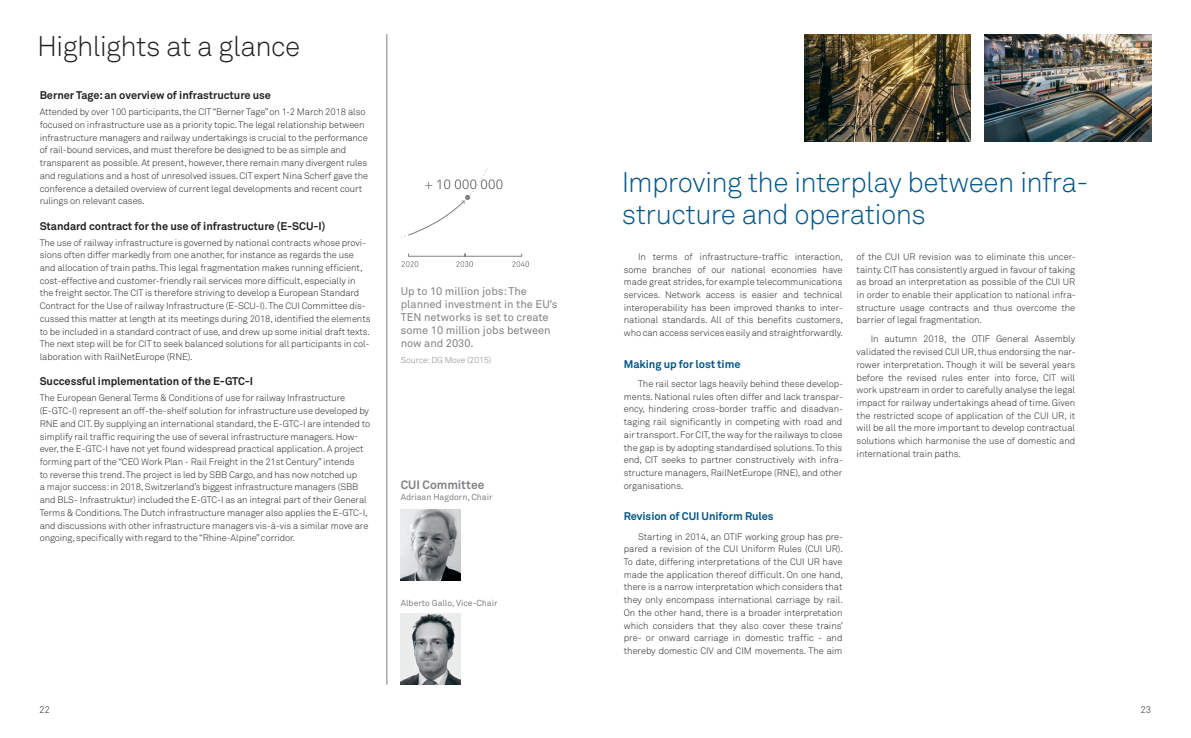
<style>
.page{position:relative;width:1191px;height:738px;background:#fff}
.page>*{position:absolute;margin:0;border:0;box-sizing:border-box;transform-origin:0 0}
.t1{font:300 28px/32px "Akkurat";letter-spacing:-.02em;color:#058}
.t2{font:300 28px "Akkurat";letter-spacing:-.025em;color:#231f20}
.t3{font:700 12px "Akkurat";letter-spacing:-.005em;color:#808285}
.t4{font:700 11px "Akkurat";letter-spacing:-.005em;color:#231f20}
.t5{font:11px/13.2px "Akkurat";color:#808285}
.t6{font:700 11px "Akkurat";letter-spacing:-.005em;color:#058}
.t7{font:300 9.5px "Akkurat";color:#231f20}
.t8{font:300 9.3px/12.7px "Akkurat";letter-spacing:-.01em;color:#231f20;text-align:justify}
.t9{font:8.6px "Akkurat";color:#808285}
.t10{font:300 8.5px "Akkurat";color:#808285}
</style>
<div class="page">
<img style="left:985px;top:34px;width:166px;height:108px">
<img style="left:804px;top:34px;width:166px;height:108px">
<hr style="left:386px;top:34px;width:1px;height:650px;background:#808285">
<img style="left:401px;top:509px;width:59px;height:71px">
<img style="left:401px;top:613px;width:59px;height:71px">
<svg style="left:401px;top:168px;width:128px;height:99px"></svg>
<h1 class="t2" style="left:37px;top:29px;width:264px">Highlights at a glance</h1>
<p class="t4" style="left:40px;top:88px;width:233px">Berner Tage: an overview of infrastructure use</p>
<p class="t8" style="left:40px;top:106px;width:330px;text-align:left">Attended by over 100 participants, the CIT “Berner Tage” on 1-2 March 2018 also focused on infrastructure use as a priority topic. The legal relationship between infrastructure managers and railway undertakings is crucial to the performance of rail-bound services, and must therefore be designed to be as simple and transparent as possible. At present, however, there remain many divergent rules and regulations and a host of unresolved issues. CIT expert Nina Scherf gave the conference a detailed overview of current legal developments and recent court rulings on relevant cases.</p>
<p class="t4" style="left:40px;top:219px;width:287px">Standard contract for the use of infrastructure (E-SCU-I)</p>
<p class="t8" style="left:40px;top:236px;width:332px;text-align:left">The use of railway infrastructure is governed by national contracts whose provi&shy;sions often differ markedly from one another, for instance as regards the use and allocation of train paths. This legal fragmentation makes running efficient, cost-effective and customer-friendly rail services more difficult, especially in the freight sector. The CIT is therefore striving to develop a European Standard Contract for the Use of railway Infrastructure (E-SCU-I). The CUI Committee dis&shy;cussed this matter at length at its meetings during 2018, identified the elements to be included in a standard contract of use, and drew up some initial draft texts.<br>The next step will be for CIT to seek balanced solutions for all participants in col&shy;laboration with RailNetEurope (RNE).</p>
<p class="t4" style="left:40px;top:374px;width:215px">Successful implementation of the E-GTC-I</p>
<p class="t8" style="left:40px;top:391px;width:332px;text-align:left">The European General Terms &amp; Conditions of use for railway Infrastructure (E-GTC-I) represent an off-the-shelf solution for infrastructure use developed by RNE and CIT. By supplying an international standard, the E-GTC-I are intended to simplify rail traffic requiring the use of several infrastructure managers. How&shy;ever, the E-GTC-I have not yet found widespread practical application. A project forming part of the “CEO Work Plan - Rail Freight in the 21st Century” intends<br>to reverse this trend. The project is led by SBB Cargo, and has now notched up<br>a major success: in 2018, Switzerland’s biggest infrastructure managers (SBB and BLS- Infrastruktur) included the E-GTC-I as an integral part of their General Terms &amp; Conditions. The Dutch infrastructure manager also applies the E-GTC-I, and discussions with other infrastructure managers vis-à-vis a similar move are ongoing, specifically with regard to the “Rhine-Alpine” corridor.</p>
<p class="t5" style="left:401px;top:284px;width:158px">Up to 10 million jobs: The planned investment in the EU’s<br>TEN networks is set to create some 10 million jobs between now and 2030.</p>
<p class="t10" style="left:401px;top:355px;width:92px">Source: DG Move (2015)</p>
<p class="t3" style="left:401px;top:477px;width:85px">CUI Committee</p>
<p class="t9" style="left:401px;top:491px;width:93px">Adriaan Hagdorn, Chair</p>
<p class="t9" style="left:401px;top:597px;width:98px">Alberto Gallo, Vice-Chair</p>
<h1 class="t1" style="left:621px;top:167px;width:468px">Improving the interplay between infra&shy;structure and operations</h1>
<p class="t8" style="left:624px;top:250px;width:221px;text-indent:14px">In terms of infrastructure-traffic interaction, some branches of our national economies have made great strides, for example telecommunications services. Network access is easier and technical interoperability has been improved thanks to inter&shy;national standards. All of this benefits customers, who can access services easily and straightforwardly.</p>
<p class="t6" style="left:624px;top:357px;width:118px">Making up for lost time</p>
<p class="t8" style="left:624px;top:377px;width:221px;text-indent:14px">The rail sector lags heavily behind these develop&shy;ments. National rules often differ and lack transpar&shy;ency, hindering cross-border traffic and disadvan&shy;taging rail significantly in competing with road and air transport. For CIT, the way for the railways to close the gap is by adopting standardised solutions. To this end, CIT seeks to partner constructively with infra&shy;structure managers, RailNetEurope (RNE), and other organisations.</p>
<p class="t6" style="left:624px;top:509px;width:151px">Revision of CUI Uniform Rules</p>
<p class="t8" style="left:624px;top:529px;width:221px;text-indent:14px">Starting in 2014, an OTIF working group has pre&shy;pared a revision of the CUI Uniform Rules (CUI UR).<br>To date, differing interpretations of the CUI UR have made the application thereof difficult. On one hand, there is a narrow interpretation which considers that they only encompass international carriage by rail.<br>On the other hand, there is a broader interpretation which considers that they also cover these trains’ pre- or onward carriage in domestic traffic - and thereby domestic CIV and CIM movements. The aim</p>
<p class="t8" style="left:856px;top:250px;width:221px">of the CUI UR revision was to eliminate this uncer&shy;tainty. CIT has consistently argued in favour of taking as broad an interpretation as possible of the CUI UR in order to enable their application to national infra&shy;structure usage contracts and thus overcome the barrier of legal fragmentation.</p>
<p class="t8" style="left:856px;top:333px;width:221px;text-indent:14px">In autumn 2018, the OTIF General Assembly validated the revised CUI UR, thus endorsing the nar&shy;rower interpretation. Though it will be several years before the revised rules enter into force, CIT will work upstream in order to carefully analyse the legal impact for railway undertakings ahead of time. Given the restricted scope of application of the CUI UR, it will be all the more important to develop contractual solutions which harmonise the use of domestic and international train paths.</p>
<p class="t7" style="left:39px;top:703px;width:12px">22</p>
<p class="t7" style="left:1140px;top:703px;width:12px">23</p>
</div>
